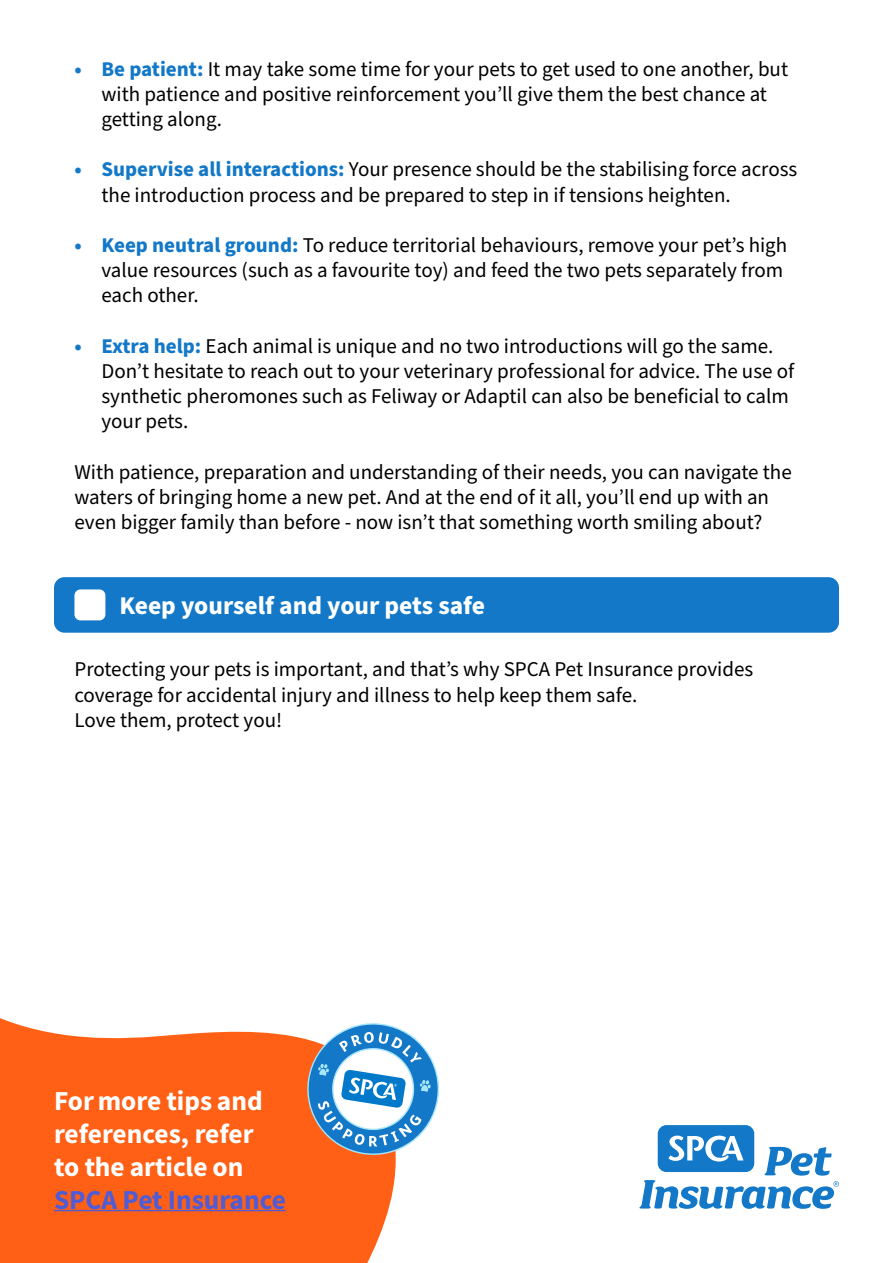
<style>
.page{position:relative;width:893px;height:1263px;background:#fff}
.page>*{position:absolute;margin:0;border:0;box-sizing:border-box;transform-origin:0 0}
.t1{font:27.45px/32.8px "Source Sans Variable";color:#fff}
.t2{font:27.45px "Source Sans Variable";color:#4f5cd6}
.t3{font:700 25.5px "Source Sans Pro";color:#fff}
.t4{font:21px/25.2px "Source Sans Pro";color:#000}
.s1{font-weight:700;color:#1278c7}
</style>
<div class="page">
<div style="left:54px;top:577px;width:785px;height:56px;background:#1278c7;border-radius:10px"></div>
<div style="left:74px;top:589px;width:31px;height:31px;background:#fff;border-radius:6px"></div>
<svg style="left:639px;top:1125px;width:200px;height:84px"></svg>
<svg style="left:0;top:1018px;width:396px;height:245px;background:#fe6a25"></svg>
<hr style="left:54px;top:1210px;width:232px;height:1px;background:#4f5cd6">
<svg style="left:303px;top:1019px;width:136px;height:140px"></svg>
<p class="t4" style="left:101px;top:57px;width:688px;text-indent:-27px"><span class="s1">• Be patient:</span> It may take some time for your pets to get used to one another, but with patience and positive reinforcement you’ll give them the best chance at getting along.</p>
<p class="t4" style="left:101px;top:157px;width:697px;text-indent:-27px"><span class="s1">• Supervise all interactions:</span> Your presence should be the stabilising force across the introduction process and be prepared to step in if tensions heighten.</p>
<p class="t4" style="left:101px;top:233px;width:687px;text-indent:-27px"><span class="s1">• Keep neutral ground:</span> To reduce territorial behaviours, remove your pet’s high value resources (such as a favourite toy) and feed the two pets separately from each other.</p>
<p class="t4" style="left:101px;top:334px;width:694px;text-indent:-27px"><span class="s1">• Extra help:</span> Each animal is unique and no two introductions will go the same.<br>Don’t hesitate to reach out to your veterinary professional for advice. The use of synthetic pheromones such as Feliway or Adaptil can also be beneficial to calm your pets.</p>
<p class="t4" style="left:74px;top:460px;width:719px">With patience, preparation and understanding of their needs, you can navigate the waters of bringing home a new pet. And at the end of it all, you’ll end up with an even bigger family than before - now isn’t that something worth smiling about?</p>
<p class="t3" style="left:119px;top:588px;width:367px">Keep yourself and your pets safe</p>
<p class="t4" style="left:74px;top:657px;width:680px">Protecting your pets is important, and that’s why SPCA Pet Insurance provides coverage for accidental injury and illness to help keep them safe.<br>Love them, protect you!</p>
<h1 class="t1" style="left:54px;top:1084px;width:210px">For more tips and references, refer to the article on</h1>
<h1 class="t2" style="left:54px;top:1183px;width:234px">SPCA Pet Insurance</h1>
</div>
